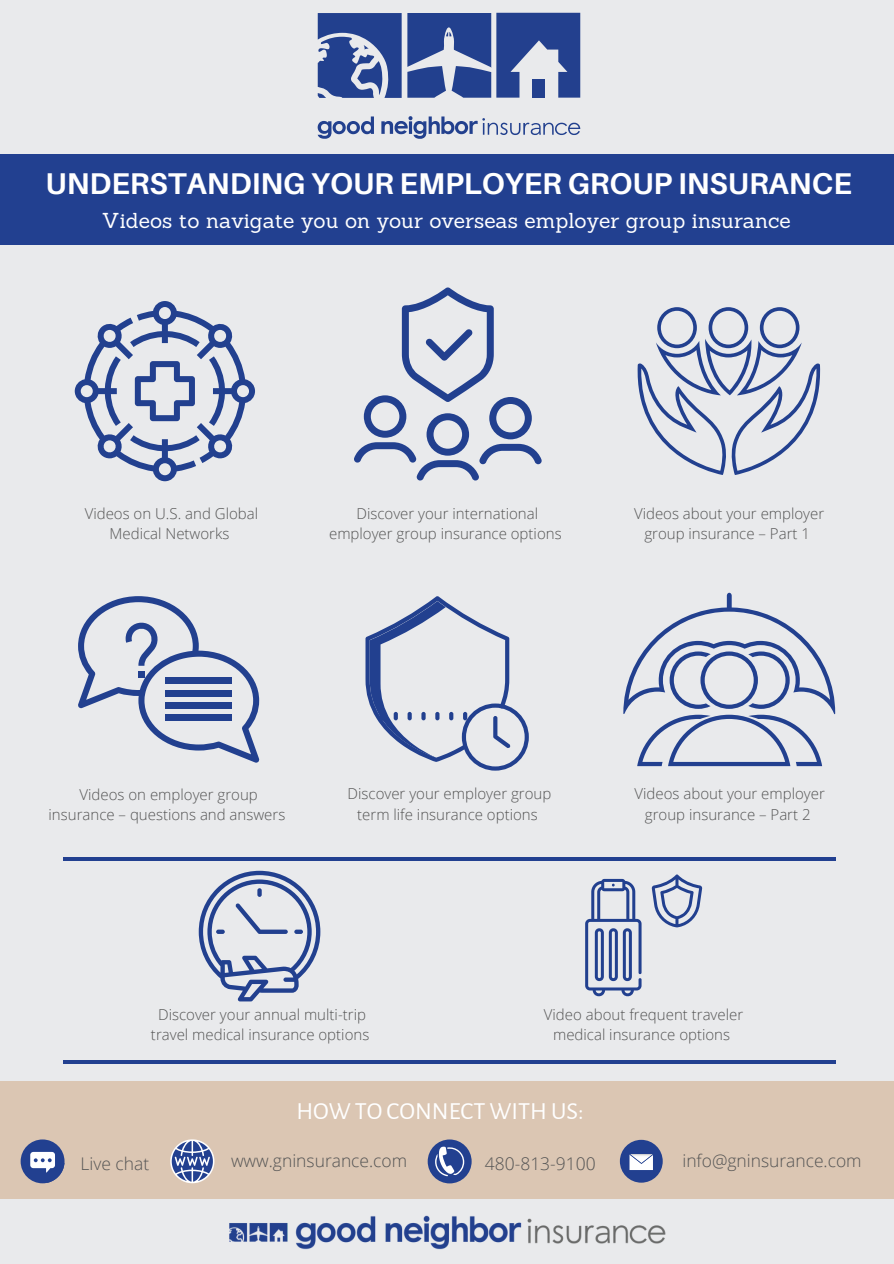
<style>
.page{position:relative;width:894px;height:1264px;background:#fff}
.page>*{position:absolute;margin:0;border:0;box-sizing:border-box;transform-origin:0 0}
.t1{font:700 30px "Aileron";color:#fff}
.t2{font:24.6px "Alegreya Sans SC";color:#fff}
.t3{font:21px "Sanchez";color:#fff}
.t4{font:300 17.4px "Open Sans";color:#545454}
.t5{font:300 15px/20.2px "Open Sans";color:#545454;text-align:center}
</style>
<div class="page">
<div style="left:0;top:0;width:893px;height:1263px;background:#e9eaec"></div>
<div style="left:0;top:154px;width:893px;height:90px;background:#224090"></div>
<img style="left:229px;top:1215px;width:437px;height:35px">
<div style="left:0;top:1081px;width:893px;height:117px;background:#dbc6b3"></div>
<hr style="left:63px;top:857px;width:772px;height:3px;background:#224090">
<hr style="left:63px;top:1060px;width:772px;height:3px;background:#224090">
<div style="left:619px;top:1139px;width:43px;height:43px;background:#224090;border-radius:50%"></div>
<svg style="left:629px;top:1154px;width:23px;height:15px"></svg>
<div style="left:427px;top:1139px;width:44px;height:44px;background:#224090;border-radius:50%"></div>
<svg style="left:435px;top:1146px;width:29px;height:30px"></svg>
<div style="left:21px;top:1139px;width:43px;height:44px;background:#224090;border-radius:50%"></div>
<svg style="left:30px;top:1151px;width:34px;height:31px"></svg>
<svg style="left:170px;top:1139px;width:44px;height:44px"></svg>
<svg style="left:407px;top:13px;width:173px;height:85px"></svg>
<svg style="left:317px;top:13px;width:84px;height:85px"></svg>
<svg style="left:317px;top:116px;width:57px;height:23px"></svg>
<svg style="left:381px;top:116px;width:199px;height:23px"></svg>
<svg style="left:78px;top:596px;width:181px;height:166px"></svg>
<svg style="left:623px;top:592px;width:212px;height:174px"></svg>
<svg style="left:75px;top:301px;width:180px;height:180px"></svg>
<svg style="left:637px;top:307px;width:184px;height:168px"></svg>
<svg style="left:365px;top:596px;width:163px;height:174px"></svg>
<svg style="left:354px;top:287px;width:187px;height:194px"></svg>
<svg style="left:199px;top:870px;width:121px;height:131px"></svg>
<svg style="left:651px;top:874px;width:51px;height:53px"></svg>
<svg style="left:585px;top:878px;width:56px;height:119px"></svg>
<p class="t1" style="left:46px;top:165px;width:807px">UNDERSTANDING YOUR EMPLOYER GROUP INSURANCE</p>
<p class="t3" style="left:102px;top:207px;width:690px">Videos to navigate you on your overseas employer group insurance</p>
<p class="t5" style="left:329px;top:502px;width:234px">Discover your international employer group insurance options</p>
<p class="t5" style="left:85px;top:503px;width:175px">Videos on U.S. and Global<br>Medical Networks</p>
<p class="t5" style="left:634px;top:503px;width:192px">Videos about your employer group insurance – Part 1</p>
<p class="t5" style="left:49px;top:784px;width:238px">Videos on employer group insurance – questions and answers</p>
<p class="t5" style="left:634px;top:782px;width:192px">Videos about your employer group insurance – Part 2</p>
<p class="t5" style="left:347px;top:783px;width:205px;line-height:20.7px">Discover your employer group term life insurance options</p>
<p class="t5" style="left:151px;top:1003px;width:220px">Discover your annual multi-trip travel medical insurance options</p>
<p class="t5" style="left:543px;top:1003px;width:201px">Video about frequent traveler medical insurance options</p>
<p class="t2" style="left:296px;top:1099px;width:289px">HOW TO CONNECT WITH US:</p>
<p class="t4" style="left:81px;top:1151px;width:70px">Live chat</p>
<p class="t4" style="left:231px;top:1148px;width:178px">www.gninsurance.com</p>
<p class="t4" style="left:485px;top:1151px;width:112px">480-813-9100</p>
<p class="t4" style="left:682px;top:1148px;width:181px">info@gninsurance.com</p>
</div>
